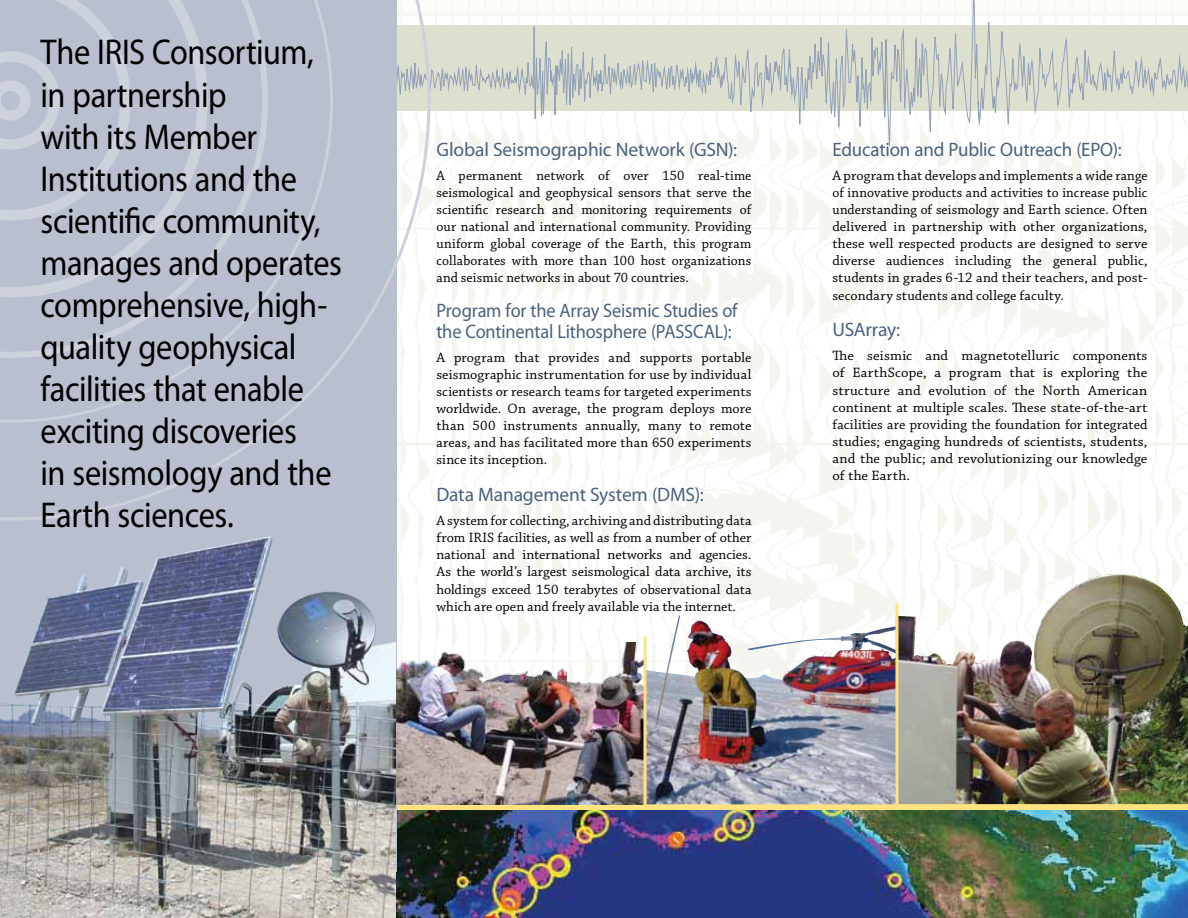
<style>
.page{position:relative;width:1188px;height:918px;background:#fff}
.page>*{position:absolute;margin:0;border:0;box-sizing:border-box;transform-origin:0 0}
.t1{font:36px/42px "Myriad Pro";letter-spacing:-.01em;color:#000;scale:.9 1}
.t2{font:19.5px "Myriad Pro";letter-spacing:-.01em;color:#4a637d}
.t3{font:19.5px/21px "Myriad Pro";letter-spacing:-.01em;color:#4a637d;scale:.94 1}
.t4{font:14.25px/17.1px "Chaparral Pro";letter-spacing:.01em;color:#000;text-align:justify}
</style>
<div class="page">
<svg style="left:430px;top:0;width:758px;height:198px"></svg>
<div style="left:386px;top:795px;width:802px;height:106px;background:linear-gradient(to right,#fee281,#ffe280)"></div>
<img style="left:396px;top:811px;width:792px;height:107px">
<svg style="left:0;top:0;width:430px;height:520px;background:#bdc4d2"></svg>
<img style="left:0;top:536px;width:396px;height:382px">
<img style="left:396px;top:642px;width:248px;height:162px">
<img style="left:646px;top:616px;width:250px;height:188px">
<img style="left:896px;top:574px;width:292px;height:230px">
<hr style="left:896px;top:604px;width:2px;height:200px;background:#ffe280">
<hr style="left:644px;top:637px;width:2px;height:167px;background:#ffe280">
<p class="t1" style="left:40px;top:31px;width:337px">The IRIS Consortium, in partnership<br>with its Member<br>Institutions and the scientific community, manages and operates comprehensive, high&shy;quality geophysical facilities that enable exciting discoveries<br>in seismology and the<br>Earth sciences.</p>
<h2 class="t2" style="left:436px;top:137px;width:302px">Global Seismographic Network (GSN):</h2>
<p class="t4" style="left:436px;top:167px;width:317px">A permanent network of over 150 real-time seismological and geophysical sensors that serve the scientific research and monitoring requirements of our national and international community. Providing uniform global coverage of the Earth, this program collaborates with more than 100 host organizations and seismic networks in about 70 countries.</p>
<h2 class="t3" style="left:436px;top:300px;width:322px">Program for the Array Seismic Studies of the Continental Lithosphere (PASSCAL):</h2>
<p class="t4" style="left:436px;top:349px;width:317px">A program that provides and supports portable seismographic instrumentation for use by individual scientists or research teams for targeted experiments worldwide. On average, the program deploys more than 500 instruments annually, many to remote areas, and has facilitated more than 650 experiments since its inception.</p>
<h2 class="t2" style="left:436px;top:483px;width:269px">Data Management System (DMS):</h2>
<p class="t4" style="left:436px;top:513px;width:317px">A system for collecting, archiving and distributing data from IRIS facilities, as well as from a number of other national and international networks and agencies.<br>As the world’s largest seismological data archive, its holdings exceed 150 terabytes of observational data which are open and freely available via the internet.</p>
<h2 class="t2" style="left:832px;top:137px;width:291px">Education and Public Outreach (EPO):</h2>
<p class="t4" style="left:832px;top:167px;width:317px">A program that develops and implements a wide range of innovative products and activities to increase public understanding of seismology and Earth science. Often delivered in partnership with other organizations, these well respected products are designed to serve diverse audiences including the general public, students in grades 6-12 and their teachers, and post&shy;secondary students and college faculty.</p>
<h2 class="t2" style="left:832px;top:318px;width:69px">USArray:</h2>
<p class="t4" style="left:832px;top:348px;width:317px">The seismic and magnetotelluric components of EarthScope, a program that is exploring the structure and evolution of the North American continent at multiple scales. These state-of-the-art facilities are providing the foundation for integrated studies; engaging hundreds of scientists, students, and the public; and revolutionizing our knowledge of the Earth.</p>
</div>
